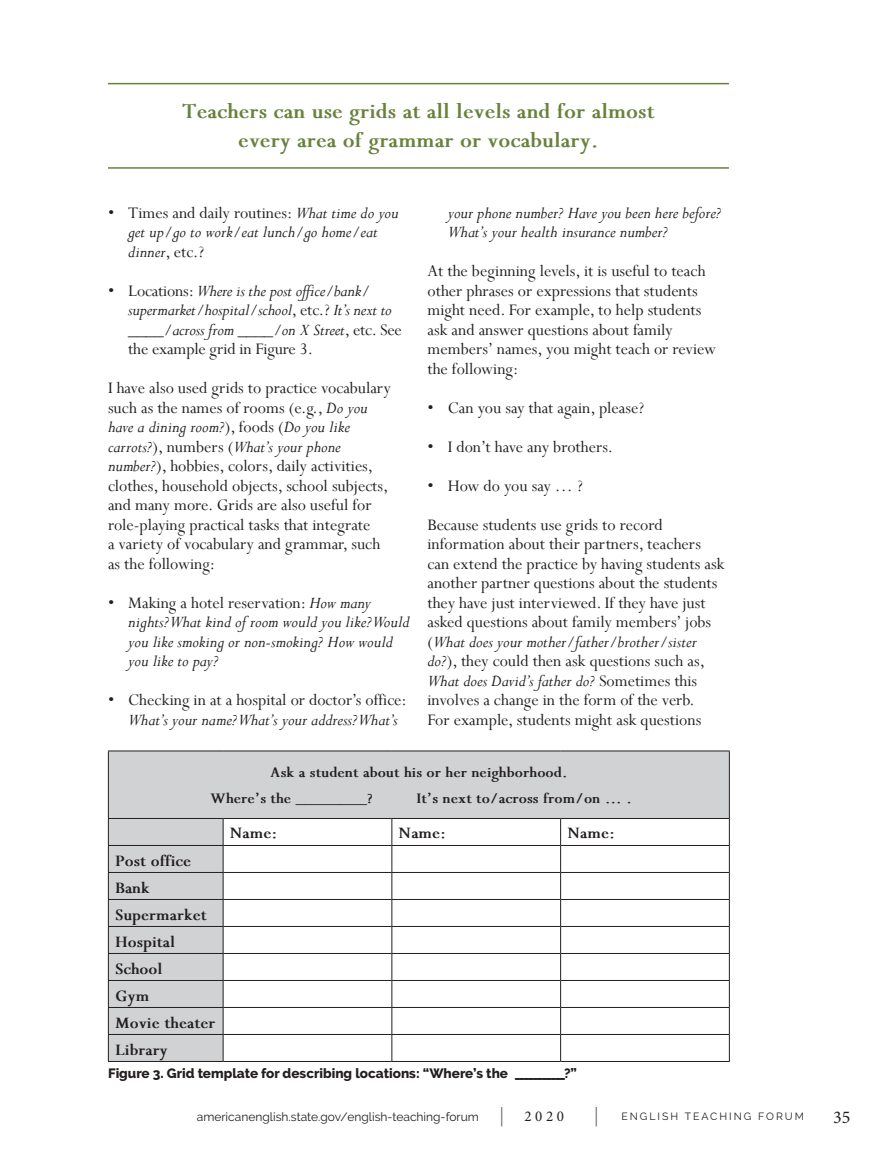
<style>
.page{position:relative;width:891px;height:1161px;background:#fff}
.page>*{position:absolute;margin:0;border:0;box-sizing:border-box;transform-origin:0 0}
.t1{font:700 24px/28.8px "Perpetua";color:#68813b;text-align:center}
.Body{font:18px/19.5px "Perpetua";color:#231f20}
.t2{font:italic 18px/19.5px "Perpetua";color:#231f20}
.Body-2{font:700 18px "Perpetua";color:#231f20}
.t3{font:18px "Minion Pro";color:#231f20}
.Body-3{font:700 16.5px "Perpetua";color:#231f20}
.t4{font:15px "Minion Pro";color:#231f20}
.Caption__dark{font:800 13.5px "Raleway";color:#231f20}
.t5{font:12px "Raleway";color:#231f20}
.t6{font:10.5px "Raleway";letter-spacing:.19em;color:#231f20}
.s1{font-style:normal}
.s2{font-style:italic}
</style>
<div class="page">
<svg style="left:596px;top:1107px;width:1px;height:19px"></svg>
<svg style="left:501px;top:1107px;width:1px;height:19px"></svg>
<hr style="left:108px;top:83px;width:621px;height:1px;background:#68813b">
<hr style="left:108px;top:167px;width:621px;height:2px;background:#68813b">
<svg style="left:109px;top:752px;width:620px;height:309px"></svg>
<hr style="left:108px;top:751px;width:115px;height:1px;background:#231f20">
<hr style="left:108px;top:751px;width:1px;height:67px;background:#231f20">
<hr style="left:223px;top:751px;width:169px;height:1px;background:#231f20">
<hr style="left:392px;top:751px;width:169px;height:1px;background:#231f20">
<hr style="left:561px;top:751px;width:169px;height:1px;background:#231f20">
<hr style="left:729px;top:751px;width:1px;height:67px;background:#231f20">
<hr style="left:108px;top:818px;width:115px;height:1px;background:#231f20">
<hr style="left:223px;top:818px;width:169px;height:1px;background:#231f20">
<hr style="left:392px;top:818px;width:169px;height:1px;background:#231f20">
<hr style="left:561px;top:818px;width:169px;height:1px;background:#231f20">
<hr style="left:108px;top:845px;width:115px;height:1px;background:#231f20">
<hr style="left:223px;top:845px;width:169px;height:1px;background:#231f20">
<hr style="left:392px;top:845px;width:169px;height:1px;background:#231f20">
<hr style="left:561px;top:845px;width:169px;height:1px;background:#231f20">
<hr style="left:108px;top:872px;width:115px;height:1px;background:#231f20">
<hr style="left:223px;top:872px;width:169px;height:1px;background:#231f20">
<hr style="left:392px;top:872px;width:169px;height:1px;background:#231f20">
<hr style="left:561px;top:872px;width:169px;height:1px;background:#231f20">
<hr style="left:108px;top:899px;width:115px;height:1px;background:#231f20">
<hr style="left:223px;top:899px;width:169px;height:1px;background:#231f20">
<hr style="left:392px;top:899px;width:169px;height:1px;background:#231f20">
<hr style="left:561px;top:899px;width:169px;height:1px;background:#231f20">
<hr style="left:108px;top:926px;width:115px;height:1px;background:#231f20">
<hr style="left:223px;top:926px;width:169px;height:1px;background:#231f20">
<hr style="left:392px;top:926px;width:169px;height:1px;background:#231f20">
<hr style="left:561px;top:926px;width:169px;height:1px;background:#231f20">
<hr style="left:108px;top:953px;width:115px;height:1px;background:#231f20">
<hr style="left:223px;top:953px;width:169px;height:1px;background:#231f20">
<hr style="left:392px;top:953px;width:169px;height:1px;background:#231f20">
<hr style="left:561px;top:953px;width:169px;height:1px;background:#231f20">
<hr style="left:108px;top:980px;width:115px;height:1px;background:#231f20">
<hr style="left:223px;top:980px;width:169px;height:1px;background:#231f20">
<hr style="left:392px;top:980px;width:169px;height:1px;background:#231f20">
<hr style="left:561px;top:980px;width:169px;height:1px;background:#231f20">
<hr style="left:108px;top:1007px;width:115px;height:1px;background:#231f20">
<hr style="left:223px;top:1007px;width:169px;height:1px;background:#231f20">
<hr style="left:392px;top:1007px;width:169px;height:1px;background:#231f20">
<hr style="left:561px;top:1007px;width:169px;height:1px;background:#231f20">
<hr style="left:108px;top:1034px;width:115px;height:1px;background:#231f20">
<svg style="left:108px;top:819px;width:1px;height:242px"></svg>
<hr style="left:223px;top:1034px;width:169px;height:1px;background:#231f20">
<svg style="left:223px;top:819px;width:1px;height:242px"></svg>
<hr style="left:392px;top:1034px;width:169px;height:1px;background:#231f20">
<svg style="left:392px;top:819px;width:1px;height:242px"></svg>
<hr style="left:561px;top:1034px;width:169px;height:1px;background:#231f20">
<svg style="left:560px;top:819px;width:1px;height:242px"></svg>
<svg style="left:729px;top:819px;width:1px;height:242px"></svg>
<hr style="left:108px;top:1061px;width:115px;height:1px;background:#231f20">
<hr style="left:223px;top:1061px;width:169px;height:1px;background:#231f20">
<hr style="left:392px;top:1061px;width:169px;height:1px;background:#231f20">
<hr style="left:561px;top:1061px;width:169px;height:1px;background:#231f20">
<h2 class="t1" style="left:182px;top:98px;width:474px">Teachers can use grids at all levels and for almost every area of grammar or vocabulary.</h2>
<p class="t2" style="left:128px;top:202px;width:272px;text-indent:-20px"><span class="s1">• Times and daily routines:</span> What time do you get up/go to work/eat lunch/go home/eat dinner<span class="s1">, etc.?</span></p>
<p class="t2" style="left:128px;top:280px;width:275px;text-indent:-20px"><span class="s1">• Locations:</span> Where is the post office/bank/ supermarket/hospital/school<span class="s1">, etc.?</span> It’s next to ____/across from ____/on X Street<span class="s1">, etc. See the example grid in Figure 3.</span></p>
<p class="Body" style="left:108px;top:378px;width:284px">I have also used grids to practice vocabulary such as the names of rooms (e.g., <span class="s2">Do you have a dining room?</span>), foods (<span class="s2">Do you like carrots?</span>), numbers (<span class="s2">What’s your phone number?</span>), hobbies, colors, daily activities, clothes, household objects, school subjects, and many more. Grids are also useful for role-playing practical tasks that integrate<br>a variety of vocabulary and grammar, such as the following:</p>
<p class="t2" style="left:128px;top:592px;width:283px;text-indent:-20px"><span class="s1">• Making a hotel reservation:</span> How many nights? What kind of room would you like? Would you like smoking or non-smoking? How would you like to pay?</p>
<p class="Body" style="left:128px;top:690px;width:280px;text-indent:-20px">• Checking in at a hospital or doctor’s office:<br><span class="s2">What’s your name? What’s your address? What’s</span></p>
<p class="t2" style="left:448px;top:202px;width:275px">your phone number? Have you been here before?<br>What’s your health insurance number?</p>
<p class="Body" style="left:428px;top:261px;width:290px">At the beginning levels, it is useful to teach other phrases or expressions that students might need. For example, to help students ask and answer questions about family members’ names, you might teach or review the following:</p>
<p class="Body" style="left:428px;top:397px;width:218px">• Can you say that again, please?</p>
<p class="Body" style="left:428px;top:436px;width:187px">• I don’t have any brothers.</p>
<p class="Body" style="left:428px;top:475px;width:157px">• How do you say … ?</p>
<p class="Body" style="left:428px;top:514px;width:299px">Because students use grids to record information about their partners, teachers can extend the practice by having students ask another partner questions about the students they have just interviewed. If they have just asked questions about family members’ jobs (<span class="s2">What does your mother/father/brother/sister do?</span>), they could then ask questions such as, <span class="s2">What does David’s father do?</span> Sometimes this involves a change in the form of the verb.<br>For example, students might ask questions</p>
<p class="Body-3" style="left:270px;top:763px;width:299px">Ask a student about his or her neighborhood.</p>
<p class="Body-3" style="left:210px;top:790px;width:164px">Where’s the ________?</p>
<p class="Body-3" style="left:417px;top:790px;width:217px">It’s next to/across from/on … .</p>
<p class="Body-2" style="left:230px;top:823px;width:49px">Name:</p>
<p class="Body-2" style="left:399px;top:823px;width:49px">Name:</p>
<p class="Body-2" style="left:567px;top:823px;width:49px">Name:</p>
<p class="Body-2" style="left:115px;top:852px;width:78px">Post office</p>
<p class="Body-2" style="left:115px;top:879px;width:36px">Bank</p>
<p class="Body-2" style="left:115px;top:906px;width:93px">Supermarket</p>
<p class="Body-2" style="left:115px;top:933px;width:62px">Hospital</p>
<p class="Body-2" style="left:115px;top:960px;width:49px">School</p>
<p class="Body-2" style="left:115px;top:987px;width:36px">Gym</p>
<p class="Body-2" style="left:115px;top:1014px;width:102px">Movie theater</p>
<p class="Body-2" style="left:115px;top:1041px;width:54px">Library</p>
<p class="Caption__dark" style="left:108px;top:1066px;width:471px">Figure 3. Grid template for describing locations: “Where’s the ___________?”</p>
<p class="t5" style="left:197px;top:1110px;width:284px">americanenglish.state.gov/english-teaching-forum</p>
<p class="t4" style="left:524px;top:1106px;width:41px">2020</p>
<p class="t6" style="left:621px;top:1110px;width:184px">ENGLISH TEACHING FORUM</p>
<p class="t3" style="left:833px;top:1105px;width:19px">35</p>
</div>
